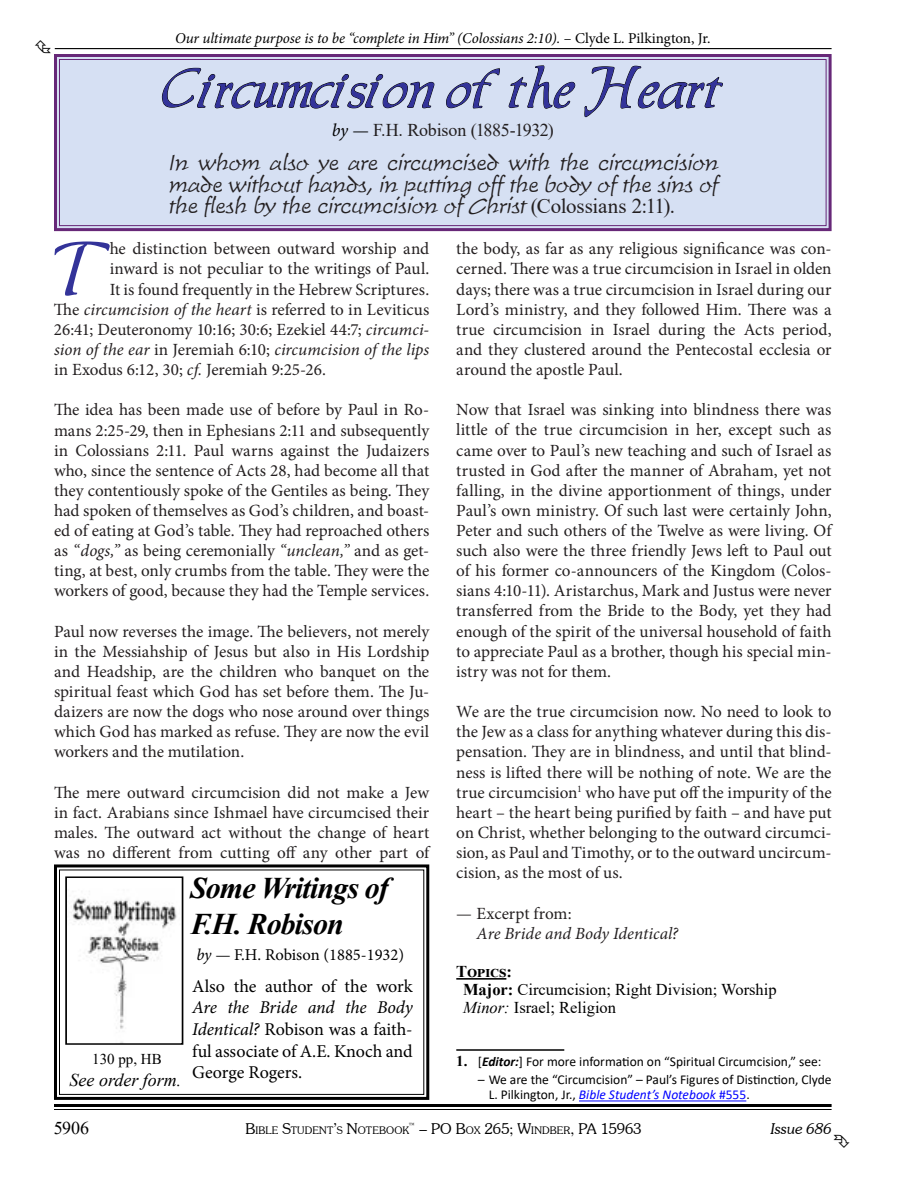
<style>
.page{position:relative;width:918px;height:1188px;background:#fff}
.page>*{position:absolute;margin:0;border:0;box-sizing:border-box;transform-origin:0 0}
.t1{font:69.75px "Allure SSK";color:#339}
.t2{font:54px "Allure SSK";color:#339}
.t3{font:italic 700 30px/36px "Times New Roman";letter-spacing:-.03em;color:#000}
.t4{font:italic 21px/21.3px "Time Scr D Ligh";color:#231f20}
.t5{font:18px/21.6px "Minion Pro";letter-spacing:-.005em;color:#000;text-align:justify}
.t6{font:18px "Times New Roman";letter-spacing:-.015em;color:#231f20}
.t7{font:italic 18px "Times New Roman";color:#000}
.t8{font:18px "Times New Roman";color:#000}
.t9{font:17.1px/20.1px "Minion Pro";color:#231f20;text-align:justify}
.t10{font:italic 17.1px "Minion Pro";color:#231f20}
.t11{font:16.5px/18px "Times New Roman";color:#000}
.t12{font:16.5px "Minion Pro";color:#000}
.t13{font:italic 15px "Minion Pro";letter-spacing:-.01em;color:#000}
.t14{font:300 15px "Souvenir IT Cby BT";color:#000}
.t15{font:italic 300 15px "Souvenir IT Cby BT";letter-spacing:.005em;color:#000}
.t16{font:15px "Times New Roman";color:#000}
.t17{font:13.5px/15px "Calibri";color:#000}
.t18{font:300 10.5px "Souvenir IT Cby BT";letter-spacing:.015em;color:#000}
.t19{font:300 8.7px "Souvenir IT Cby BT";color:#000}
.s1{font-style:normal}
.s2{font-family:"Minion Pro";font-style:italic;color:#000}
.s3{font-family:"Minion Pro";color:#000}
.s4{font-family:"Times New Roman";font-style:normal}
.s5{font-style:italic}
.s6{font-weight:700}
.s7{font-family:"Times New Roman";font-weight:700;font-size:15px}
.s8{font-weight:700;font-style:italic}
.s9{font-style:italic;color:#00f}
.s10{color:#00f}
.s11{font-size:10.5px}
.s12{font-size:15px}
</style>
<div class="page">
<hr style="left:54px;top:1104px;width:778px;height:3px;background:#000">
<hr style="left:54px;top:1109px;width:778px;height:1px;background:#000">
<svg style="left:54px;top:54px;width:778px;height:178px;background:#ccd3e8"></svg>
<div style="left:59px;top:59px;width:768px;height:167px;border:1px solid #672878"></div>
<hr style="left:55px;top:48px;width:777px;height:1px;background:#000">
<svg style="left:54px;top:864px;width:376px;height:236px"></svg>
<div style="left:59px;top:869px;width:365px;height:226px;border:1px solid #000"></div>
<svg style="left:64px;top:876px;width:120px;height:170px"></svg>
<hr style="left:456px;top:978px;width:50px;height:2px;background:#000">
<hr style="left:456px;top:1049px;width:108px;height:2px;background:#000">
<hr style="left:579px;top:1101px;width:167px;height:1px;background:#00f">
<p class="t13" style="left:175px;top:28px;width:537px">Our ultimate purpose is to be “complete in Him” (Colossians 2:10). <span class="s1">– Clyde L. Pilkington, Jr.</span></p>
<h2 class="t2" style="left:164px;top:65px;width:559px">Circumcision of the Heart</h2>
<p class="t6" style="left:332px;top:117px;width:224px"><span class="s2">by</span> <span class="s3">—</span> F.H. Robison (1885-1932)</p>
<p class="t4" style="left:168px;top:153px;width:555px">In w hom also y e are circumcised w ith the circumcision made w ithout hands, in putting off the body of the sins of the flesh by the circumcision of Christ<span class="s4">(C o l o s s i a n s 2 :11) .</span></p>
<h1 class="t1" style="left:54px;top:240px;width:57px">T</h1>
<p class="t9" style="left:110px;top:239px;width:321px">he distinction between outward worship and</p>
<p class="t9" style="left:110px;top:259px;width:321px">inward is not peculiar to the writings of Paul.</p>
<p class="t9" style="left:110px;top:279px;width:321px">It is found frequently in the Hebrew Scriptures.</p>
<p class="t9" style="left:54px;top:299px;width:377px">The <span class="s5">circumcision of the heart</span> is referred to in Leviticus</p>
<p class="t9" style="left:54px;top:319px;width:377px">26:41; Deuteronomy 10:16; 30:6; Ezekiel 44:7; <span class="s5">circumci-</span></p>
<p class="t10" style="left:54px;top:338px;width:377px">sion of the ear <span class="s1">in Jeremiah 6:10;</span> circumcision of the lips</p>
<p class="t9" style="left:54px;top:360px;width:273px">in Exodus 6:12, 30; <span class="s5">cf.</span> Jeremiah 9:25-26.</p>
<p class="t9" style="left:54px;top:400px;width:377px">The idea has been made use of before by Paul in Ro&shy;mans 2:25-29, then in Ephesians 2:11 and subsequently in Colossians 2:11. Paul warns against the Judaizers who, since the sentence of Acts 28, had become all that they contentiously spoke of the Gentiles as being. They had spoken of themselves as God’s children, and boast&shy;ed of eating at God’s table. They had reproached others as <span class="s5">“dogs,”</span> as being ceremonially <span class="s5">“unclean,”</span> and as get&shy;ting, at best, only crumbs from the table. They were the workers of good, because they had the Temple services.</p>
<p class="t9" style="left:54px;top:621px;width:377px">Paul now reverses the image. The believers, not merely in the Messiahship of Jesus but also in His Lordship and Headship, are the children who banquet on the spiritual feast which God has set before them. The Ju&shy;daizers are now the dogs who nose around over things which God has marked as refuse. They are now the evil workers and the mutilation.</p>
<p class="t9" style="left:54px;top:783px;width:377px">The mere outward circumcision did not make a Jew in fact. Arabians since Ishmael have circumcised their males. The outward act without the change of heart was no different from cutting off any other part of</p>
<p class="t16" style="left:92px;top:1048px;width:71px">130 pp, HB</p>
<p class="t7" style="left:70px;top:1067px;width:113px">See order form.</p>
<h3 class="t3" style="left:190px;top:869px;width:200px">Some Writings of<br>F.H. Robison</h3>
<p class="t12" style="left:197px;top:944px;width:209px"><span class="s5">by</span> — F.H. Robison (1885-1932)</p>
<p class="t5" style="left:192px;top:975px;width:222px">Also the author of the work</p>
<p class="t5" style="left:192px;top:997px;width:222px"><span class="s5">Are the Bride and the Body Identical?</span> Robison was a faith&shy;ful associate of A.E. Knoch and George Rogers.</p>
<p class="t9" style="left:456px;top:239px;width:377px">the body, as far as any religious significance was con&shy;cerned. There was a true circumcision in Israel in olden days; there was a true circumcision in Israel during our Lord’s ministry, and they followed Him. There was a true circumcision in Israel during the Acts period, and they clustered around the Pentecostal ecclesia or around the apostle Paul.</p>
<p class="t9" style="left:456px;top:400px;width:377px">Now that Israel was sinking into blindness there was little of the true circumcision in her, except such as came over to Paul’s new teaching and such of Israel as trusted in God after the manner of Abraham, yet not falling, in the divine apportionment of things, under Paul’s own ministry. Of such last were certainly John, Peter and such others of the Twelve as were living. Of such also were the three friendly Jews left to Paul out of his former co-announcers of the Kingdom (Colos&shy;sians 4:10-11). Aristarchus, Mark and Justus were never transferred from the Bride to the Body, yet they had enough of the spirit of the universal household of faith to appreciate Paul as a brother, though his special min&shy;istry was not for them.</p>
<p class="t9" style="left:456px;top:702px;width:377px">We are the true circumcision now. No need to look to the Jew as a class for anything whatever during this dis&shy;pensation. They are in blindness, and until that blind&shy;ness is lifted there will be nothing of note. We are the true circumcision<sup>1</sup> who have put off the impurity of the heart – the heart being purified by faith – and have put on Christ, whether belonging to the outward circumci&shy;sion, as Paul and Timothy, or to the outward uncircum&shy;cision, as the most of us.</p>
<p class="t9" style="left:456px;top:903px;width:117px">— Excerpt from:</p>
<p class="t10" style="left:477px;top:922px;width:203px">Are Bride and Body Identical?</p>
<p class="t11" style="left:463px;top:962px;width:315px;text-indent:-7px"><span class="s6">Topics:<br>Major:</span> Circumcision; Right Division; Worship<br><span class="s5">Minor:</span> Israel; Religion</p>
<p class="t17" style="left:456px;top:1054px;width:367px"><span class="s7">1.</span> [<span class="s8">Editor:</span>] For more information on “Spiritual Circumcision,” see:</p>
<p class="t17" style="left:489px;top:1072px;width:344px;text-indent:-11px"><span class="s5">–</span> We are the “Circumcision” – Paul’s Figures of Distinction, Clyde<br>L. Pilkington, Jr., <span class="s9">Bible Student’s Notebook</span> <span class="s10">#555</span>.</p>
<p class="t8" style="left:54px;top:1115px;width:37px">5906</p>
<p class="t14" style="left:419px;top:1119px;width:224px">– PO B<span class="s11">OX</span> 265; W<span class="s11">INDBER</span>, PA 15963</p>
<p class="t15" style="left:771px;top:1119px;width:62px">Issue 686</p>
<p class="t18" style="left:245px;top:1124px;width:165px"><span class="s12">B</span>IBLE <span class="s12">S</span>TUDENT<span class="s12">’</span>S <span class="s12">N</span>OTEBOOK</p>
<p class="t19" style="left:408px;top:1121px;width:9px">™</p>
</div>
